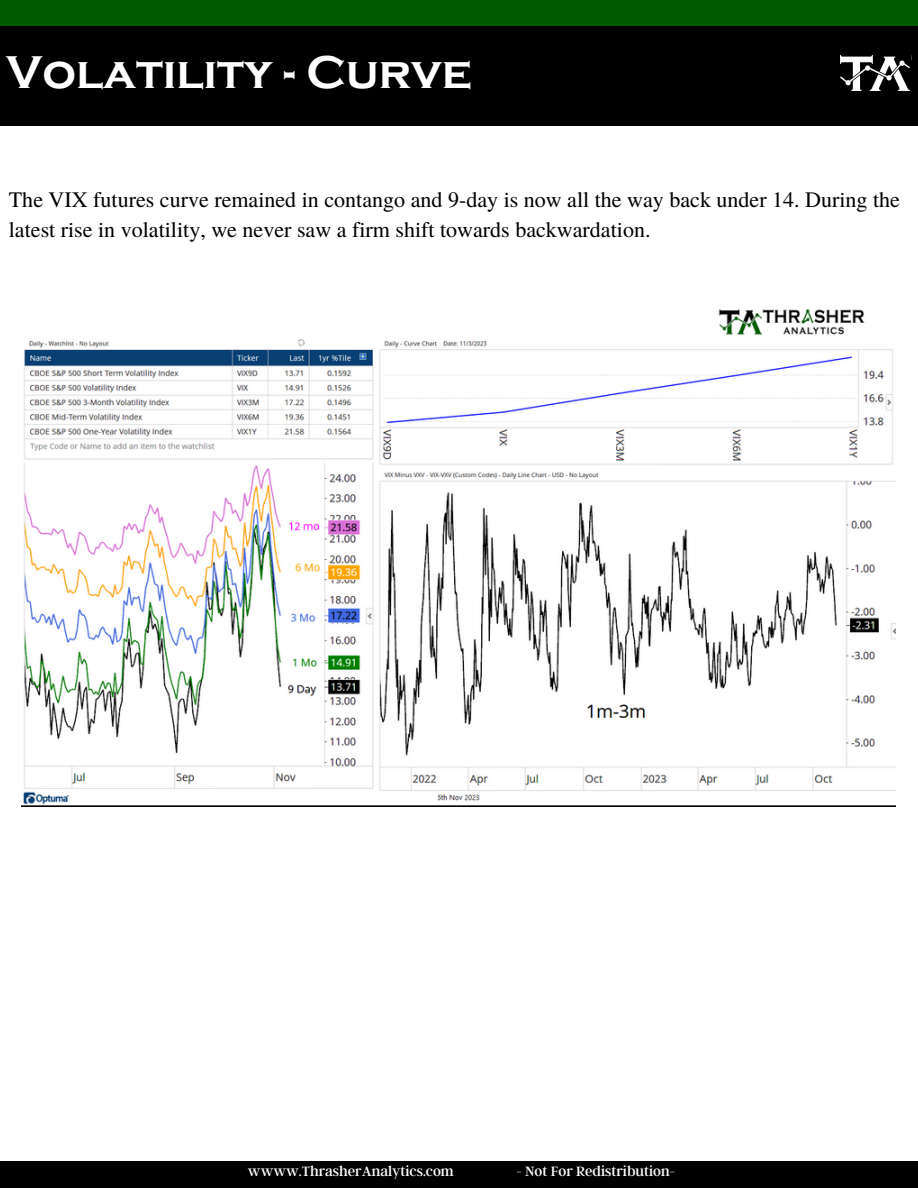
<style>
.page{position:relative;width:918px;height:1188px;background:#fff}
.page>*{position:absolute;margin:0;border:0;box-sizing:border-box;transform-origin:0 0}
.t1{font:700 47.25px "Copperplate Gothic";color:#fff}
.t2{font:22.05px/30.3px "Te X Gyre Termes";color:#000}
.t3{font:15px "Argent CF";color:#fff}
</style>
<div class="page">
<div style="left:0;top:0;width:918px;height:27px;background:#005c00"></div>
<div style="left:0;top:1162px;width:918px;height:26px;background:#000"></div>
<div style="left:0;top:26px;width:918px;height:100px;background:#000"></div>
<img style="left:840px;top:56px;width:71px;height:35px">
<img style="left:22px;top:309px;width:874px;height:497px">
<p class="t1" style="left:6px;top:46px;width:467px">Volatility - Curve</p>
<p class="t2" style="left:9px;top:183px;width:893px">The VIX futures curve remained in contango and 9-day is now all the way back under 14. During the latest rise in volatility, we never saw a firm shift towards backwardation.</p>
<p class="t3" style="left:248px;top:1161px;width:207px">wwww.ThrasherAnalytics.com</p>
<p class="t3" style="left:516px;top:1161px;width:160px">- Not For Redistribution-</p>
</div>
